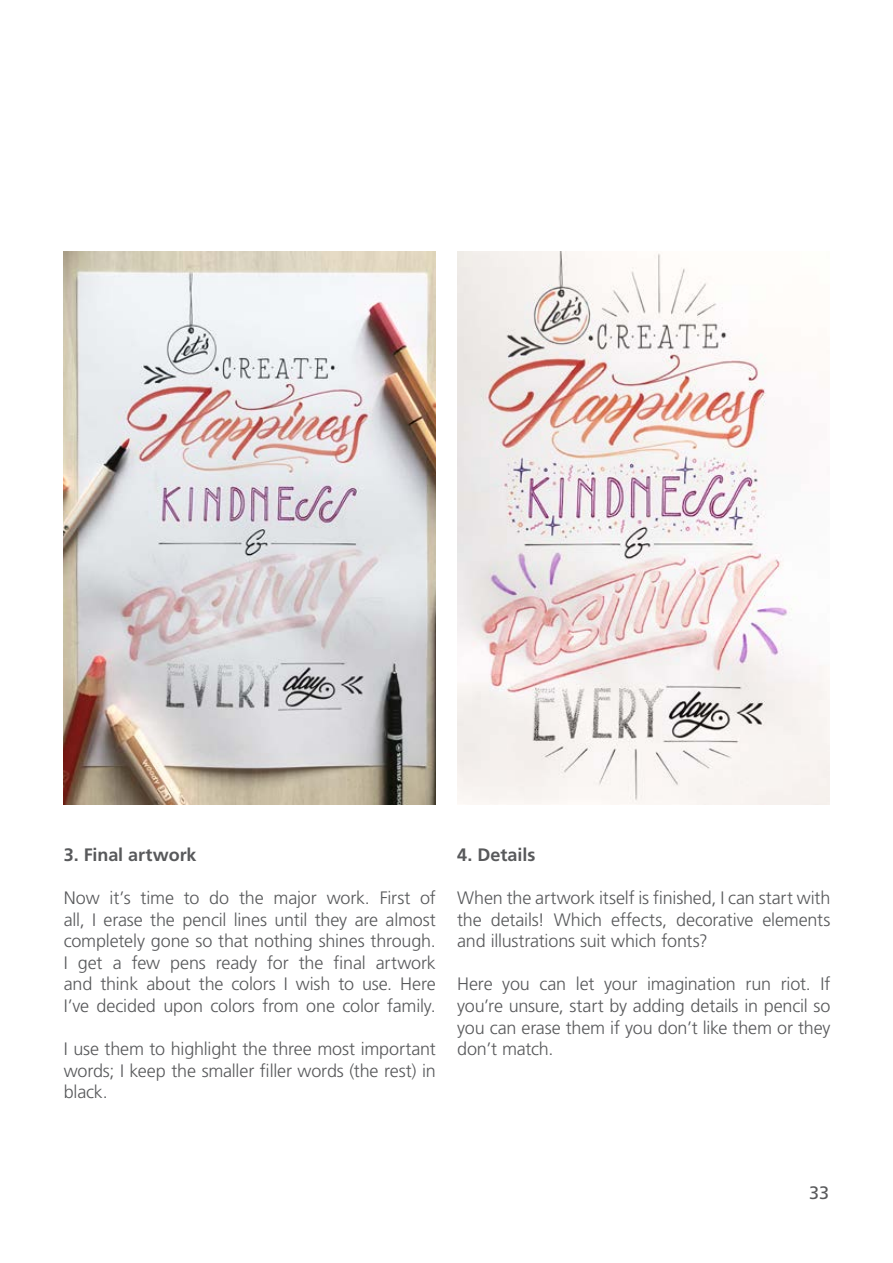
<style>
.page{position:relative;width:893px;height:1263px;background:#fff}
.page>*{position:absolute;margin:0;border:0;box-sizing:border-box;transform-origin:0 0}
.t1{font:300 18px/21.6px "Frutiger LT Std";letter-spacing:-.01em;color:#58595b;text-align:justify}
.t2{font:700 18px "Frutiger LT Std";letter-spacing:-.005em;color:#58595b}
.t3{font:18px "Frutiger LT Std";color:#58595b}
</style>
<div class="page">
<img style="left:64px;top:252px;width:372px;height:553px">
<img style="left:457px;top:252px;width:372px;height:553px">
<p class="t2" style="left:64px;top:844px;width:134px">3. Final artwork</p>
<p class="t1" style="left:64px;top:887px;width:374px">Now it’s time to do the major work. First of all, I erase the pencil lines until they are almost completely gone so that nothing shines through.<br>I get a few pens ready for the final artwork and think about the colors I wish to use. Here I’ve decided upon colors from one color family.</p>
<p class="t1" style="left:64px;top:1038px;width:374px">I use them to highlight the three most important words; I keep the smaller filler words (the rest) in black.</p>
<p class="t2" style="left:457px;top:844px;width:80px">4. Details</p>
<p class="t1" style="left:457px;top:887px;width:375px">When the artwork itself is finished, I can start with the details! Which effects, decorative elements and illustrations suit which fonts?</p>
<p class="t1" style="left:457px;top:973px;width:375px">Here you can let your imagination run riot. If you’re unsure, start by adding details in pencil so you can erase them if you don’t like them or they don’t match.</p>
<p class="t3" style="left:809px;top:1182px;width:22px">33</p>
</div>
